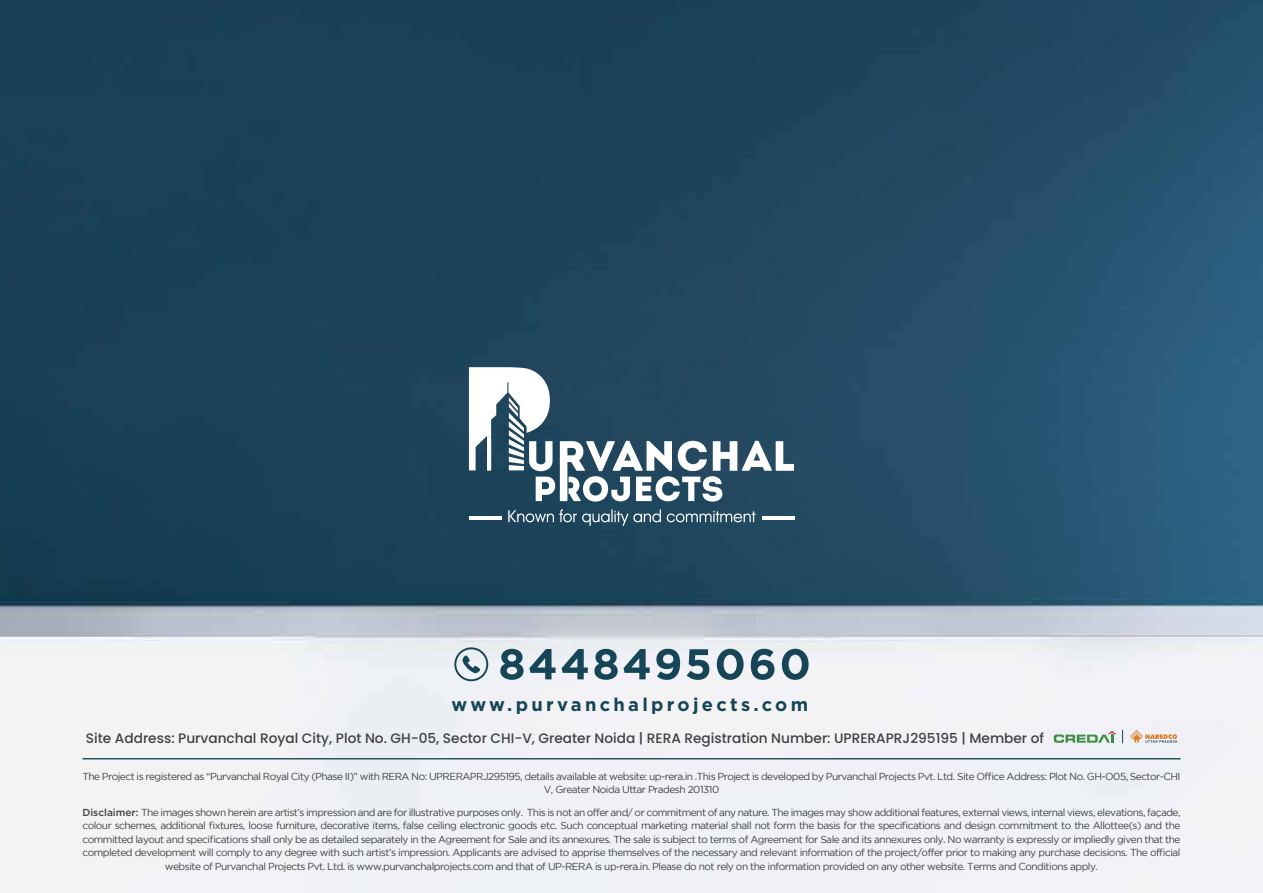
<style>
.page{position:relative;width:1263px;height:893px;background:#fff}
.page>*{position:absolute;margin:0;border:0;box-sizing:border-box;transform-origin:0 0}
.t1{font:700 18.3px "Gotham";letter-spacing:.18em;color:#154557}
.t2{font:500 13.65px "Poppins";color:#414042}
.t3{font:10.2px/13.5px "Gotham";letter-spacing:-.05em;color:#414042;text-align:center}
.s1{font-weight:500}
</style>
<div class="page">
<img style="left:0;top:0;width:1263px;height:893px">
<svg style="left:469px;top:367px;width:325px;height:159px"></svg>
<hr style="left:82px;top:758px;width:1098px;height:1px;background:#154557">
<svg style="left:500px;top:649px;width:23px;height:31px"></svg>
<svg style="left:529px;top:649px;width:26px;height:30px"></svg>
<svg style="left:562px;top:649px;width:26px;height:30px"></svg>
<svg style="left:594px;top:649px;width:56px;height:31px"></svg>
<svg style="left:656px;top:649px;width:24px;height:31px"></svg>
<svg style="left:687px;top:649px;width:22px;height:31px"></svg>
<svg style="left:717px;top:649px;width:26px;height:31px"></svg>
<svg style="left:751px;top:649px;width:23px;height:31px"></svg>
<svg style="left:782px;top:649px;width:27px;height:31px"></svg>
<svg style="left:454px;top:647px;width:34px;height:34px"></svg>
<svg style="left:1054px;top:731px;width:62px;height:12px"></svg>
<svg style="left:1130px;top:730px;width:47px;height:13px"></svg>
<svg style="left:1122px;top:730px;width:1px;height:13px"></svg>
<h1 class="t1" style="left:451px;top:693px;width:358px">www.purvanchalprojects.com</h1>
<h2 class="t2" style="left:86px;top:731px;width:960px">Site Address: Purvanchal Royal City, Plot No. GH-05, Sector CHI-V, Greater Noida | RERA Registration Number: UPRERAPRJ295195 | Member of</h2>
<p class="t3" style="left:82px;top:769px;width:1099px">The Project is registered as “Purvanchal Royal City (Phase II)” with RERA No: UPRERAPRJ295195, details available at website: up-rera.in .This Project is developed by Purvanchal Projects Pvt. Ltd. Site Office Address: Plot No. GH-O05, Sector-CHI<br>V, Greater Noida Uttar Pradesh 201310</p>
<p class="t3" style="left:82px;top:805px;width:1100px"><span class="s1">Disclaimer:</span> The images shown herein are artist’s impression and are for illustrative purposes only. This is not an offer and/ or commitment of any nature. The images may show additional features, external views, internal views, elevations, façade, colour schemes, additional fixtures, loose furniture, decorative items, false ceiling electronic goods etc. Such conceptual marketing material shall not form the basis for the specifications and design commitment to the Allottee(s) and the committed layout and specifications shall only be as detailed separately in the Agreement for Sale and its annexures. The sale is subject to terms of Agreement for Sale and its annexures only. No warranty is expressly or impliedly given that the completed development will comply to any degree with such artist’s impression. Applicants are advised to apprise themselves of the necessary and relevant information of the project/offer prior to making any purchase decisions. The official website of Purvanchal Projects Pvt. Ltd. is www.purvanchalprojects.com and that of UP-RERA is up-rera.in. Please do not rely on the information provided on any other website. Terms and Conditions apply.</p>
</div>
